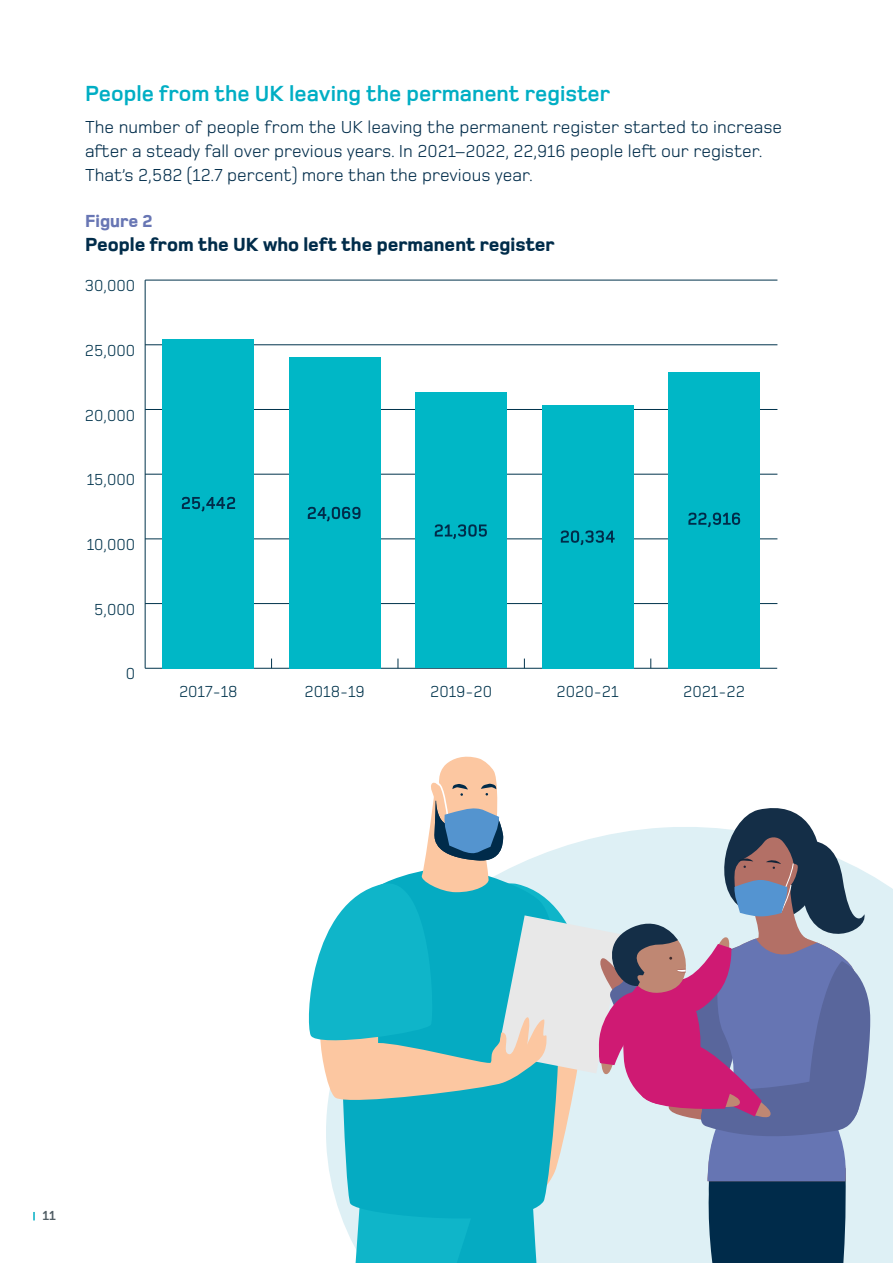
<style>
.page{position:relative;width:893px;height:1263px;background:#fff}
.page>*{position:absolute;margin:0;border:0;box-sizing:border-box;transform-origin:0 0}
.NMC_Sub_Header{font:700 22.5px "Foundry Monoline";color:#00aec4}
.NMC_Figure_Title{font:800 19.5px "Foundry Monoline";color:#002c4a}
.NMC_Body_Copy{font:18px/24px "Foundry Monoline";color:#002c4a}
.NMC_Figure_Number{font:800 18px "Foundry Monoline";color:#6876b4}
.t1{font:16.5px "Foundry Monoline";color:#00334c}
.t2{font:700 13.5px "Foundry Monoline";color:#505d64}
</style>
<div class="page">
<div style="left:870px;top:875px;width:23px;height:388px;background:#def0f5"></div>
<hr style="left:145px;top:668px;width:632px;height:1px;background:#00334c">
<hr style="left:145px;top:280px;width:1px;height:388px;background:#00334c">
<hr style="left:145px;top:603px;width:632px;height:1px;background:#00334c">
<hr style="left:145px;top:539px;width:632px;height:1px;background:#00334c">
<hr style="left:145px;top:474px;width:632px;height:1px;background:#00334c">
<hr style="left:145px;top:409px;width:632px;height:1px;background:#00334c">
<hr style="left:145px;top:344px;width:632px;height:1px;background:#00334c">
<hr style="left:145px;top:280px;width:632px;height:1px;background:#00334c">
<div style="left:163px;top:339px;width:91px;height:329px;background:#00b7c6"></div>
<div style="left:289px;top:357px;width:91px;height:311px;background:#00b7c6"></div>
<div style="left:416px;top:393px;width:91px;height:275px;background:#00b7c6"></div>
<div style="left:542px;top:405px;width:91px;height:263px;background:#00b7c6"></div>
<div style="left:668px;top:372px;width:91px;height:296px;background:#00b7c6"></div>
<svg style="left:182px;top:497px;width:53px;height:15px"></svg>
<svg style="left:308px;top:507px;width:52px;height:15px"></svg>
<svg style="left:435px;top:524px;width:52px;height:15px"></svg>
<svg style="left:561px;top:530px;width:54px;height:15px"></svg>
<svg style="left:688px;top:513px;width:52px;height:14px"></svg>
<svg style="left:308px;top:756px;width:562px;height:507px"></svg>
<svg style="left:33px;top:1212px;width:2px;height:8px"></svg>
<p class="NMC_Sub_Header" style="left:85px;top:81px;width:527px">People from the UK leaving the permanent register</p>
<p class="NMC_Body_Copy" style="left:85px;top:115px;width:699px">The number of people from the UK leaving the permanent register started to increase after a steady fall over previous years. In 2021–2022, 22,916 people left our register.<br>That’s 2,582 (12.7 percent) more than the previous year.</p>
<p class="NMC_Figure_Number" style="left:85px;top:211px;width:69px">Figure 2</p>
<p class="NMC_Figure_Title" style="left:85px;top:234px;width:471px">People from the UK who left the permanent register</p>
<p class="t1" style="left:85px;top:277px;width:52px">30,000</p>
<p class="t1" style="left:85px;top:342px;width:52px">25,000</p>
<p class="t1" style="left:85px;top:406px;width:52px">20,000</p>
<p class="t1" style="left:87px;top:471px;width:50px">15,000</p>
<p class="t1" style="left:87px;top:536px;width:50px">10,000</p>
<p class="t1" style="left:94px;top:600px;width:43px">5,000</p>
<p class="t1" style="left:126px;top:665px;width:11px">0</p>
<p class="t1" style="left:179px;top:682px;width:60px">2017-18</p>
<p class="t1" style="left:305px;top:682px;width:62px">2018-19</p>
<p class="t1" style="left:430px;top:682px;width:64px">2019-20</p>
<p class="t1" style="left:557px;top:682px;width:63px">2020-21</p>
<p class="t1" style="left:683px;top:682px;width:63px">2021-22</p>
<p class="t2" style="left:43px;top:1209px;width:15px">11</p>
</div>
